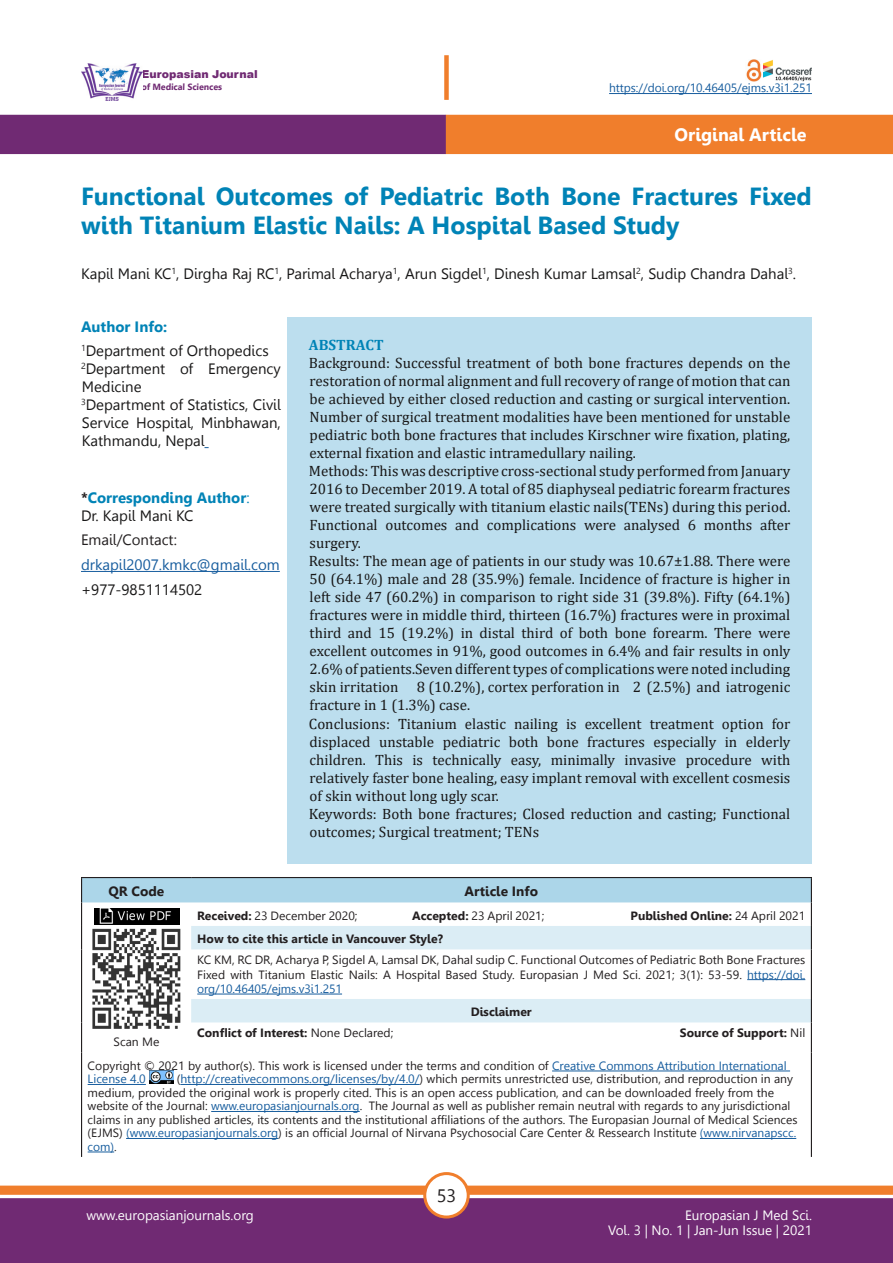
<style>
.page{position:relative;width:893px;height:1263px;background:#fff}
.page>*{position:absolute;margin:0;border:0;box-sizing:border-box;transform-origin:0 0}
.t1{font:700 24.75px/29.7px "Leelawadee";color:#0083b6}
.t2{font:700 18px "Leelawadee";color:#fff}
.t3{font:18px "Leelawadee";color:#231f20}
.t4{font:15px/18px "Cambria";color:#181717;text-align:justify}
.t5{font:15px/18px "Leelawadee";color:#181717}
.t6{font:700 15px "Leelawadee";color:#0083b6}
.t7{font:15px "Leelawadee";color:#175d9e}
.t8{font:15px "Leelawadee";color:#231f20}
.t9{font:700 15px "Cambria";color:#0083b6}
.t10{font:13.5px/15px "Leelawadee";color:#fff;text-align:right}
.t11{font:700 13.5px "Leelawadee";color:#231f20}
.t12{font:12px/13.5px "Leelawadee UI";color:#231f20}
.t13{font:700 12px "Leelawadee";color:#231f20}
.t14{font:700 12px "Leelawadee UI";color:#231f20}
.t15{font:12px "Leelawadee";letter-spacing:-.005em;color:#175d9e}
.t16{font:900 10.95px "Arial";color:#702a73}
.t17{font:700 9px "Leelawadee UI";color:#702a73}
.s1{color:#231f20}
.s2{font-weight:400}
.s3{font-family:"Leelawadee";font-weight:700}
.s4{font-family:"Leelawadee UI";font-weight:400}
.s5{font-family:"Leelawadee";color:#175d9e}
.s6{font-family:"Leelawadee"}
.s7{color:#175d9e}
</style>
<div class="page">
<div style="left:0;top:1198px;width:893px;height:65px;background:#702a73;border:2px solid #702a73"></div>
<div style="left:0;top:1185px;width:893px;height:10px;background:#f07e2c;border:1px solid #f07e2c"></div>
<div style="left:425px;top:1173px;width:43px;height:44px;background:#fff;border-radius:50%"></div>
<div style="left:423px;top:1172px;width:47px;height:46px;border:3px solid #f07e2c;border-radius:50%"></div>
<div style="left:0;top:115px;width:446px;height:39px;background:#702a73"></div>
<div style="left:446px;top:115px;width:447px;height:39px;background:#f07e2c"></div>
<div style="left:444px;top:55px;width:5px;height:45px;background:#f07e2c"></div>
<hr style="left:609px;top:93px;width:203px;height:1px;background:#175d9e">
<img style="left:746px;top:60px;width:66px;height:21px">
<img style="left:81px;top:63px;width:61px;height:37px">
<div style="left:287px;top:317px;width:525px;height:547px;background:#bcdeee"></div>
<svg style="left:191px;top:949px;width:620px;height:73px"></svg>
<hr style="left:81px;top:949px;width:1px;height:50px;background:#231f20">
<svg style="left:81px;top:999px;width:1px;height:23px"></svg>
<hr style="left:81px;top:1022px;width:1px;height:30px;background:#231f20">
<hr style="left:81px;top:1052px;width:1px;height:105px;background:#231f20">
<svg style="left:81px;top:877px;width:731px;height:72px"></svg>
<hr style="left:811px;top:949px;width:1px;height:50px;background:#231f20">
<hr style="left:811px;top:1022px;width:1px;height:30px;background:#231f20">
<hr style="left:811px;top:1052px;width:1px;height:105px;background:#231f20">
<svg style="left:811px;top:999px;width:1px;height:23px"></svg>
<img style="left:94px;top:908px;width:85px;height:17px">
<img style="left:90px;top:925px;width:93px;height:104px">
<hr style="left:747px;top:979px;width:58px;height:1px;background:#175d9e">
<hr style="left:197px;top:994px;width:145px;height:1px;background:#175d9e">
<hr style="left:552px;top:1070px;width:238px;height:1px;background:#175d9e">
<hr style="left:88px;top:1084px;width:58px;height:1px;background:#175d9e">
<hr style="left:180px;top:1084px;width:240px;height:1px;background:#175d9e">
<hr style="left:211px;top:1111px;width:149px;height:1px;background:#175d9e">
<hr style="left:126px;top:1138px;width:152px;height:1px;background:#175d9e">
<hr style="left:700px;top:1138px;width:96px;height:1px;background:#175d9e">
<svg style="left:88px;top:1151px;width:26px;height:1px"></svg>
<img style="left:149px;top:1070px;width:24px;height:13px">
<hr style="left:81px;top:571px;width:199px;height:1px;background:#175d9e">
<p class="t16" style="left:141px;top:66px;width:118px">Europasian Journal</p>
<p class="t17" style="left:141px;top:80px;width:82px">of Medical Sciences</p>
<p class="t15" style="left:609px;top:81px;width:204px">https://doi.org/10.46405/ejms.v3i1.251</p>
<p class="t2" style="left:674px;top:124px;width:134px">Original Article</p>
<p class="t1" style="left:81px;top:181px;width:732px">Functional Outcomes of Pediatric Both Bone Fractures Fixed with Titanium Elastic Nails: A Hospital Based Study</p>
<p class="t5" style="left:81px;top:265px;width:717px">Kapil Mani KC<sup>1</sup>, Dirgha Raj RC<sup>1</sup>, Parimal Acharya<sup>1</sup>, Arun Sigdel<sup>1</sup>, Dinesh Kumar Lamsal<sup>2</sup>, Sudip Chandra Dahal<sup>3</sup>.</p>
<p class="t6" style="left:81px;top:318px;width:88px">Author Info:</p>
<p class="t5" style="left:81px;top:342px;width:189px"><sup>1</sup>Department of Orthopedics</p>
<p class="t5" style="left:81px;top:360px;width:201px"><sup>2</sup>Department of Emergency<br>Medicine</p>
<p class="t5" style="left:81px;top:396px;width:201px;text-align:justify"><sup>3</sup>Department of Statistics, Civil Service Hospital, Minbhawan, Kathmandu, Nepal</p>
<p class="t6" style="left:81px;top:489px;width:170px"><span class="s1">*</span>Corresponding Author<span class="s2">:</span></p>
<p class="t5" style="left:81px;top:506px;width:114px">Dr. Kapil Mani KC</p>
<p class="t8" style="left:81px;top:531px;width:97px">Email/Contact:</p>
<p class="t7" style="left:81px;top:556px;width:200px">drkapil2007.kmkc@gmail.com</p>
<p class="t5" style="left:81px;top:581px;width:123px">+977-9851114502</p>
<p class="t9" style="left:309px;top:335px;width:76px">ABSTRACT</p>
<p class="t4" style="left:309px;top:354px;width:483px">Background: Successful treatment of both bone fractures depends on the restoration of normal alignment and full recovery of range of motion that can be achieved by either closed reduction and casting or surgical intervention.<br>Number of surgical treatment modalities have been mentioned for unstable pediatric both bone fractures that includes Kirschner wire fixation, plating, external fixation and elastic intramedullary nailing.</p>
<p class="t4" style="left:309px;top:462px;width:483px">Methods: This was descriptive cross-sectional study performed from January 2016 to December 2019. A total of 85 diaphyseal pediatric forearm fractures were treated surgically with titanium elastic nails(TENs) during this period.<br>Functional outcomes and complications were analysed 6 months after surgery.</p>
<p class="t4" style="left:309px;top:552px;width:483px">Results: The mean age of patients in our study was 10.67±1.88. There were 50 (64.1%) male and 28 (35.9%) female. Incidence of fracture is higher in left side 47 (60.2%) in comparison to right side 31 (39.8%). Fifty (64.1%) fractures were in middle third, thirteen (16.7%) fractures were in proximal third and 15 (19.2%) in distal third of both bone forearm. There were excellent outcomes in 91%, good outcomes in 6.4% and fair results in only 2.6% of patients.Seven different types of complications were noted including skin irritation 8 (10.2%), cortex perforation in 2 (2.5%) and iatrogenic fracture in 1 (1.3%) case.</p>
<p class="t4" style="left:309px;top:714px;width:483px">Conclusions: Titanium elastic nailing is excellent treatment option for displaced unstable pediatric both bone fractures especially in elderly children. This is technically easy, minimally invasive procedure with relatively faster bone healing, easy implant removal with excellent cosmesis of skin without long ugly scar.</p>
<p class="t4" style="left:309px;top:804px;width:483px">Keywords: Both bone fractures; Closed reduction and casting; Functional outcomes; Surgical treatment; TENs</p>
<p class="t11" style="left:108px;top:884px;width:57px">QR Code</p>
<p class="t11" style="left:464px;top:884px;width:75px">Article Info</p>
<p class="t12" style="left:197px;top:908px;width:162px"><span class="s3">Received:</span> 23 December 2020;</p>
<p class="t12" style="left:412px;top:908px;width:134px"><span class="s3">Accepted:</span> 23 April 2021;</p>
<p class="t13" style="left:631px;top:909px;width:176px">Published Online: <span class="s4">24 April 2021</span></p>
<p class="t13" style="left:197px;top:932px;width:247px">How to cite this article in Vancouver Style?</p>
<p class="t12" style="left:197px;top:952px;width:610px;line-height:14.4px;text-align:justify">KC KM, RC DR, Acharya P, Sigdel A, Lamsal DK, Dahal sudip C. Functional Outcomes of Pediatric Both Bone Fractures Fixed with Titanium Elastic Nails: A Hospital Based Study. Europasian J Med Sci. 2021; 3(1): 53-59. <span class="s5">https://doi. org/10.46405/ejms.v3i1.251</span></p>
<p class="t13" style="left:471px;top:1005px;width:63px">Disclaimer</p>
<p class="t14" style="left:197px;top:1024px;width:198px">Conflict of Interest: <span class="s2">None Declared;</span></p>
<p class="t14" style="left:680px;top:1024px;width:127px">Source of Support: <span class="s2">Nil</span></p>
<p class="t12" style="left:88px;top:1058px;width:701px"><span class="s6">Copyright</span> © 2021 by author(s). This work is licensed under the terms and condition of <span class="s7">Creative Commons Attribution International<br>License 4.0</span></p>
<p class="t12" style="left:114px;top:1035px;width:47px">Scan Me</p>
<p class="t12" style="left:88px;top:1072px;width:711px;text-indent:89px">(<span class="s7">http://creativecommons.org/licenses/by/4.0/</span>) which permits unrestricted use, distribution, and reproduction in any medium, provided the original work is properly cited. This is an open access publication, and can be downloaded freely from the website of the Journal: <span class="s7">www.europasianjournals.org</span>. The Journal as well as publisher remain neutral with regards to any jurisdictional claims in any published articles, its contents and the institutional affiliations of the authors. The Europasian Journal of Medical Sciences (EJMS) <span class="s7">(www.europasianjournals.org</span>) is an official Journal of Nirvana Psychosocial Care Center &amp; Ressearch Institute <span class="s7">(www.nirvanapscc. com)</span>.</p>
<p class="t3" style="left:437px;top:1185px;width:21px">53</p>
<p class="t10" style="left:86px;top:1208px;width:169px">www.europasianjournals.org</p>
<p class="t10" style="left:608px;top:1208px;width:205px">Europasian J Med Sci.<br>Vol. 3 | No. 1 | Jan-Jun Issue | 2021</p>
</div>
